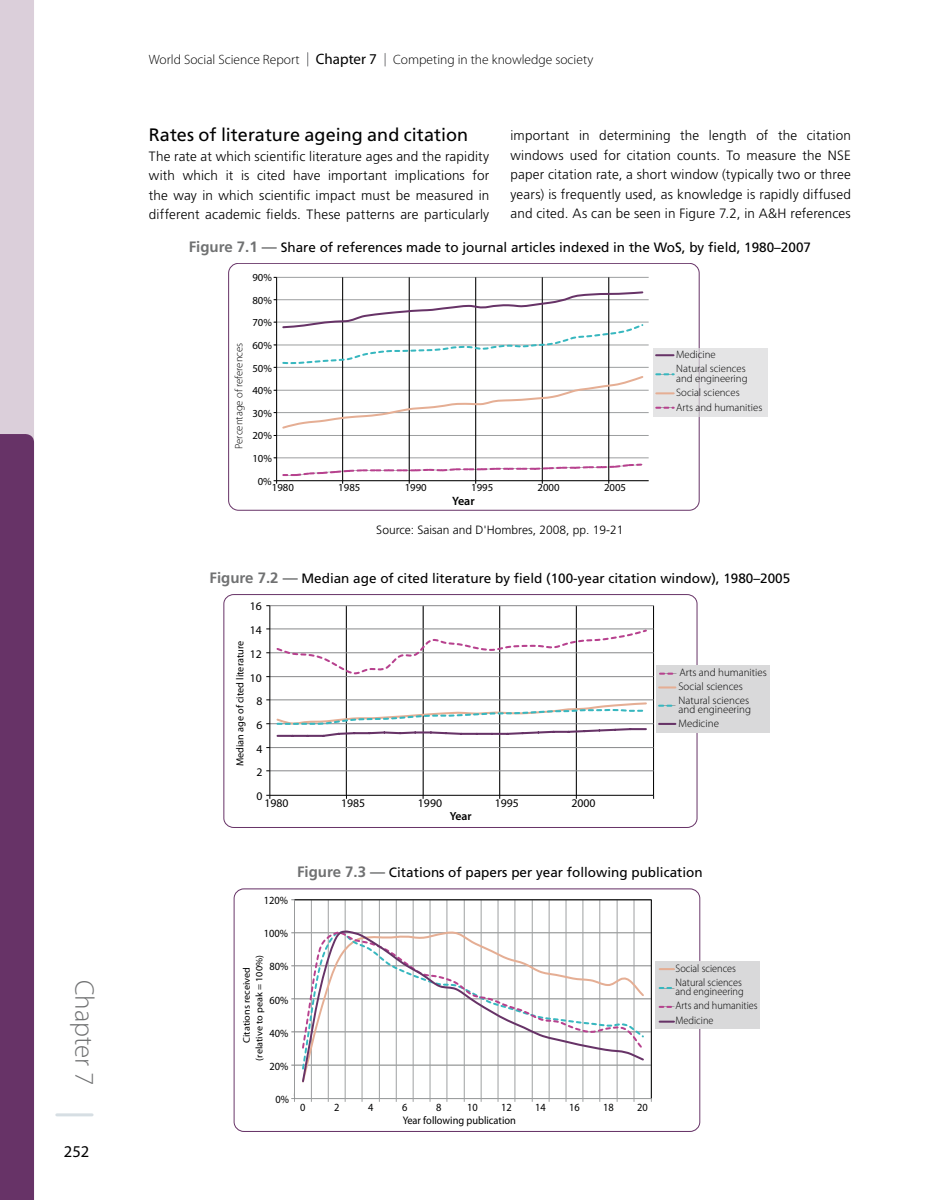
<style>
.page{position:relative;width:936px;height:1200px;background:#fff}
.page>*{position:absolute;margin:0;border:0;box-sizing:border-box;transform-origin:0 0}
.t1{font:300 27px "Myriad Pro";color:#707172}
.t2{font:18px "Frutiger LT Std";letter-spacing:.005em;color:#000}
.t3{font:16.5px "Myriad Pro";color:#000}
.t4{font:300 13.5px/19.5px "Frutiger LT Std";letter-spacing:.015em;color:#000;text-align:justify}
.t5{font:13.5px "Frutiger LT Std";color:#000}
.t6{font:300 13.5px "Myriad Pro";color:#000}
.t7{font:600 12.15px "Myriad Pro";color:#000}
.t8{font:300 12px "Frutiger LT Std";color:#000}
.t9{font:11.7px "Myriad Pro";color:#000}
.t10{font:600 11.7px "Myriad Pro";color:#000}
.t11{font:300 10.95px/8.9px "Myriad Pro";color:#000}
.t12{font:10.95px "Myriad Pro";color:#000;scale:.94 1}
.t13{font:300 10.8px/14.4px "Myriad Pro";color:#000}
.t14{font:300 10.8px/8.2px "Myriad Pro";color:#000;scale:.94 1}
.t15{font:10.8px "Myriad Pro";color:#000}
.t16{font:10.2px "Myriad Pro";color:#000}
.t17{font:9.6px/12.8px "Myriad Pro";color:#000;scale:1.06 1}
.s1{font-weight:400;font-size:15px}
.s2{font-weight:700;font-size:15px;color:#707172}
</style>
<div class="page">
<svg style="left:307px;top:53px;width:1px;height:13px"></svg>
<svg style="left:384px;top:53px;width:1px;height:13px"></svg>
<svg style="left:0;top:0;width:34px;height:1199px;background:#916b90"></svg>
<hr style="left:57px;top:1113px;width:35px;height:3px;background:#d6dee3">
<div style="left:228px;top:263px;width:471px;height:247px;border:1px solid #673367;border-radius:10px"></div>
<div style="left:652px;top:348px;width:115px;height:69px;background:#e4e4e5"></div>
<hr style="left:276px;top:457px;width:372px;height:1px;background:#9c9e9f">
<hr style="left:276px;top:435px;width:372px;height:1px;background:#9c9e9f">
<hr style="left:276px;top:412px;width:372px;height:1px;background:#9c9e9f">
<hr style="left:276px;top:390px;width:372px;height:1px;background:#9c9e9f">
<hr style="left:276px;top:367px;width:372px;height:1px;background:#9c9e9f">
<hr style="left:276px;top:344px;width:372px;height:1px;background:#9c9e9f">
<hr style="left:276px;top:322px;width:372px;height:1px;background:#9c9e9f">
<hr style="left:276px;top:299px;width:372px;height:1px;background:#9c9e9f">
<hr style="left:276px;top:277px;width:372px;height:1px;background:#9c9e9f">
<hr style="left:342px;top:277px;width:1px;height:203px;background:#000">
<hr style="left:409px;top:277px;width:1px;height:203px;background:#000">
<hr style="left:475px;top:277px;width:1px;height:203px;background:#000">
<hr style="left:542px;top:277px;width:1px;height:203px;background:#000">
<hr style="left:608px;top:277px;width:1px;height:203px;background:#000">
<hr style="left:276px;top:277px;width:1px;height:203px;background:#000">
<hr style="left:276px;top:480px;width:372px;height:1px;background:#000">
<svg style="left:274px;top:290px;width:371px;height:78px"></svg>
<svg style="left:274px;top:374px;width:371px;height:62px"></svg>
<svg style="left:274px;top:457px;width:370px;height:26px"></svg>
<svg style="left:656px;top:354px;width:17px;height:2px"></svg>
<svg style="left:656px;top:373px;width:17px;height:2px"></svg>
<svg style="left:656px;top:392px;width:17px;height:2px"></svg>
<svg style="left:656px;top:406px;width:17px;height:2px"></svg>
<hr style="left:346px;top:605px;width:1px;height:190px;background:#000">
<hr style="left:423px;top:605px;width:1px;height:190px;background:#000">
<hr style="left:499px;top:605px;width:1px;height:190px;background:#000">
<hr style="left:576px;top:605px;width:1px;height:190px;background:#000">
<hr style="left:653px;top:605px;width:1px;height:190px;background:#000">
<div style="left:224px;top:594px;width:473px;height:233px;border:1px solid #673367;border-radius:10px"></div>
<div style="left:656px;top:665px;width:113px;height:68px;background:#d9d9da"></div>
<svg style="left:659px;top:722px;width:16px;height:2px"></svg>
<svg style="left:659px;top:704px;width:16px;height:2px"></svg>
<svg style="left:659px;top:686px;width:16px;height:2px"></svg>
<svg style="left:660px;top:672px;width:16px;height:2px"></svg>
<hr style="left:270px;top:770px;width:383px;height:1px;background:#87888a">
<hr style="left:270px;top:747px;width:383px;height:1px;background:#87888a">
<hr style="left:270px;top:723px;width:383px;height:1px;background:#87888a">
<hr style="left:270px;top:699px;width:383px;height:1px;background:#87888a">
<hr style="left:270px;top:676px;width:383px;height:1px;background:#87888a">
<hr style="left:270px;top:652px;width:383px;height:1px;background:#87888a">
<hr style="left:270px;top:628px;width:383px;height:1px;background:#87888a">
<hr style="left:270px;top:605px;width:383px;height:1px;background:#87888a">
<hr style="left:269px;top:605px;width:1px;height:190px;background:#000">
<hr style="left:270px;top:794px;width:383px;height:1px;background:#000">
<svg style="left:266px;top:628px;width:382px;height:49px"></svg>
<svg style="left:266px;top:699px;width:382px;height:39px"></svg>
<div style="left:234px;top:888px;width:466px;height:243px;border:1px solid #673367;border-radius:10px"></div>
<div style="left:654px;top:960px;width:105px;height:68px;background:#d9d9da"></div>
<svg style="left:659px;top:1020px;width:15px;height:2px"></svg>
<svg style="left:659px;top:987px;width:13px;height:1px"></svg>
<svg style="left:659px;top:968px;width:15px;height:1px"></svg>
<svg style="left:659px;top:1005px;width:15px;height:2px"></svg>
<svg style="left:295px;top:899px;width:357px;height:199px"></svg>
<hr style="left:294px;top:899px;width:1px;height:199px;background:#9c9e9f">
<hr style="left:294px;top:1097px;width:357px;height:1px;background:#9c9e9f">
<svg style="left:301px;top:928px;width:344px;height:155px"></svg>
<h1 class="t1" style="left:99px;top:979px;width:107px;rotate:90deg">Chapter 7</h1>
<p class="t3" style="left:64px;top:1140px;width:27px">252</p>
<p class="t6" style="left:149px;top:52px;width:446px">World Social Science Report <span class="s1">Chapter 7</span> Competing in the knowledge society</p>
<h2 class="t2" style="left:149px;top:124px;width:321px">Rates of literature ageing and citation</h2>
<p class="t4" style="left:149px;top:146px;width:342px">The rate at which scientific literature ages and the rapidity with which it is cited have important implications for the way in which scientific impact must be measured in different academic fields. These patterns are particularly</p>
<p class="t5" style="left:189px;top:239px;width:623px"><span class="s2">Figure 7.1 —</span> Share of references made to journal articles indexed in the WoS, by field, 1980–2007</p>
<p class="t4" style="left:510px;top:126px;width:342px">important in determining the length of the citation windows used for citation counts. To measure the NSE paper citation rate, a short window (typically two or three years) is frequently used, as knowledge is rapidly diffused and cited. As can be seen in Figure 7.2, in A&amp;H references</p>
<p class="t15" style="left:252px;top:271px;width:21px">90%</p>
<p class="t15" style="left:252px;top:293px;width:21px">80%</p>
<p class="t15" style="left:252px;top:316px;width:21px">70%</p>
<p class="t15" style="left:252px;top:338px;width:21px">60%</p>
<p class="t13" style="left:232px;top:449px;width:108px;rotate:-90deg">Percentage of references</p>
<p class="t15" style="left:252px;top:361px;width:21px">50%</p>
<p class="t15" style="left:252px;top:384px;width:21px">40%</p>
<p class="t15" style="left:252px;top:406px;width:21px">30%</p>
<p class="t15" style="left:252px;top:429px;width:21px">20%</p>
<p class="t15" style="left:252px;top:451px;width:21px">10%</p>
<p class="t15" style="left:258px;top:474px;width:16px">0%</p>
<p class="t15" style="left:272px;top:480px;width:24px">1980</p>
<p class="t15" style="left:338px;top:480px;width:24px">1985</p>
<p class="t15" style="left:404px;top:480px;width:24px">1990</p>
<p class="t15" style="left:471px;top:480px;width:24px">1995</p>
<p class="t15" style="left:537px;top:480px;width:24px">2000</p>
<p class="t15" style="left:604px;top:480px;width:24px">2005</p>
<p class="t7" style="left:452px;top:493px;width:24px">Year</p>
<p class="t13" style="left:676px;top:347px;width:71px">Medicine<br>Natural sciences</p>
<p class="t13" style="left:676px;top:371px;width:87px">and engineering<br>Social sciences<br>Arts and humanities</p>
<p class="t8" style="left:376px;top:523px;width:249px">Source: Saisan and D'Hombres, 2008, pp. 19-21</p>
<p class="t5" style="left:209px;top:570px;width:582px"><span class="s2">Figure 7.2 —</span> Median age of cited literature by field (100-year citation window), 1980–2005</p>
<p class="t9" style="left:250px;top:599px;width:14px">16</p>
<p class="t9" style="left:250px;top:622px;width:14px">14</p>
<p class="t16" style="left:234px;top:766px;width:127px;rotate:-90deg">Median age of cited literature</p>
<p class="t9" style="left:250px;top:646px;width:14px">12</p>
<p class="t9" style="left:250px;top:670px;width:14px">10</p>
<p class="t9" style="left:256px;top:694px;width:8px">8</p>
<p class="t9" style="left:256px;top:717px;width:8px">6</p>
<p class="t9" style="left:256px;top:741px;width:8px">4</p>
<p class="t9" style="left:256px;top:765px;width:8px">2</p>
<p class="t9" style="left:256px;top:788px;width:8px">0</p>
<p class="t9" style="left:264px;top:796px;width:26px">1980</p>
<p class="t9" style="left:341px;top:796px;width:26px">1985</p>
<p class="t9" style="left:418px;top:796px;width:26px">1990</p>
<p class="t9" style="left:494px;top:796px;width:26px">1995</p>
<p class="t9" style="left:571px;top:796px;width:26px">2000</p>
<p class="t10" style="left:450px;top:808px;width:23px">Year</p>
<p class="t11" style="left:679px;top:668px;width:89px">Arts and humanities</p>
<p class="t11" style="left:678px;top:682px;width:66px">Social sciences</p>
<p class="t11" style="left:678px;top:696px;width:74px">Natural sciences and engineering</p>
<p class="t11" style="left:678px;top:718px;width:42px">Medicine</p>
<p class="t12" style="left:264px;top:893px;width:27px">120%</p>
<p class="t5" style="left:297px;top:864px;width:407px"><span class="s2">Figure 7.3 —</span> Citations of papers per year following publication</p>
<p class="t12" style="left:264px;top:926px;width:27px">100%</p>
<p class="t17" style="left:240px;top:1060px;width:101px;text-indent:18px;rotate:-90deg">Citations received (relative to peak = 100%)</p>
<p class="t12" style="left:269px;top:959px;width:22px">80%</p>
<p class="t12" style="left:269px;top:992px;width:22px">60%</p>
<p class="t12" style="left:269px;top:1025px;width:22px">40%</p>
<p class="t12" style="left:269px;top:1059px;width:22px">20%</p>
<p class="t12" style="left:275px;top:1092px;width:16px">0%</p>
<p class="t12" style="left:300px;top:1100px;width:7px">0</p>
<p class="t12" style="left:334px;top:1100px;width:7px">2</p>
<p class="t12" style="left:368px;top:1100px;width:7px">4</p>
<p class="t12" style="left:402px;top:1100px;width:7px">6</p>
<p class="t12" style="left:436px;top:1100px;width:7px">8</p>
<p class="t12" style="left:467px;top:1100px;width:13px">10</p>
<p class="t12" style="left:501px;top:1100px;width:13px">12</p>
<p class="t12" style="left:535px;top:1100px;width:13px">14</p>
<p class="t12" style="left:569px;top:1100px;width:13px">16</p>
<p class="t12" style="left:603px;top:1100px;width:13px">18</p>
<p class="t12" style="left:637px;top:1100px;width:13px">20</p>
<p class="t12" style="left:402px;top:1113px;width:122px">Year following publication</p>
<p class="t14" style="left:675px;top:963px;width:66px">Social sciences</p>
<p class="t14" style="left:675px;top:1001px;width:89px">Arts and humanities</p>
<p class="t14" style="left:675px;top:978px;width:74px">Natural sciences and engineering</p>
<p class="t14" style="left:675px;top:1016px;width:42px">Medicine</p>
</div>
